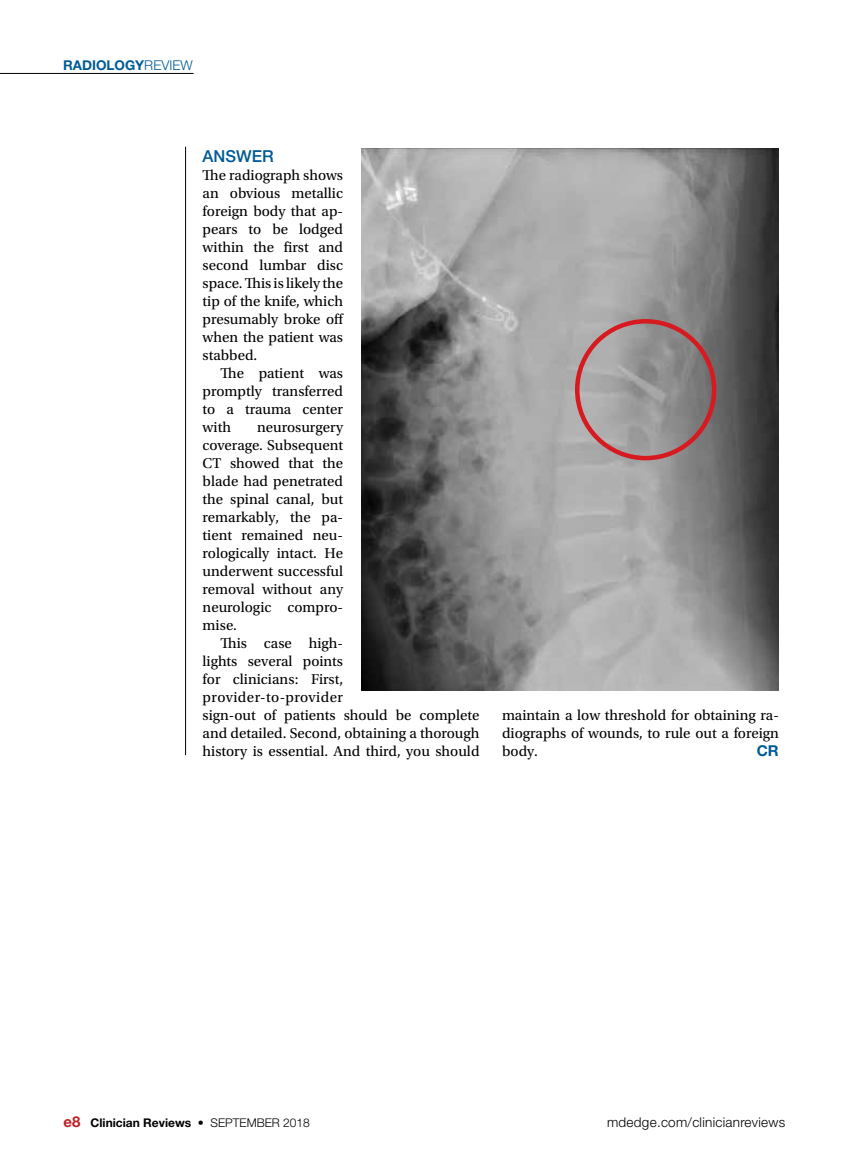
<style>
.page{position:relative;width:851px;height:1161px;background:#fff}
.page>*{position:absolute;margin:0;border:0;box-sizing:border-box;transform-origin:0 0}
.t1{font:500 16.5px "Helvetica Neue LT Std";color:#005a96}
.t2{font:15px/18px "Utopia Std";color:#000;text-align:justify}
.t3{font:700 15px "Helvetica Neue LT Std";color:#005a96}
.t4{font:300 13.5px "Helvetica Neue LT Std";letter-spacing:.02em;color:#000}
.t5{font:700 13.5px "Helvetica Neue LT Std";color:#005a96}
.t6{font:700 12px "Helvetica Neue LT Std";color:#000}
.s1{font-weight:300}
.s2{font-size:15px;color:#be1f24}
</style>
<div class="page">
<hr style="left:0;top:73px;width:193px;height:1px;background:#000">
<hr style="left:185px;top:147px;width:1px;height:608px;background:#000">
<img style="left:361px;top:148px;width:418px;height:542px">
<div style="left:575px;top:319px;width:141px;height:141px;border:4px solid #d71920;border-radius:50%"></div>
<p class="t5" style="left:63px;top:57px;width:131px">RADIOLOGY<span class="s1">REVIEW</span></p>
<p class="t1" style="left:202px;top:146px;width:73px">ANSWER</p>
<p class="t2" style="left:202px;top:166px;width:143px">The radiograph shows an obvious metallic foreign body that ap&shy;pears to be lodged within the first and second lumbar disc space. This is likely the tip of the knife, which presumably broke off when the patient was stabbed.</p>
<p class="t2" style="left:202px;top:364px;width:142px;text-indent:18px">The patient was promptly transferred to a trauma center with</p>
<p class="t2" style="left:202px;top:418px;width:142px;text-indent:54px">neurosurgery coverage. Subsequent CT showed that the blade had penetrated the spinal canal, but remarkably, the pa&shy;tient remained neu&shy;rologically intact. He underwent successful removal without any neurologic compro&shy;mise.</p>
<p class="t2" style="left:202px;top:634px;width:278px;text-align:left;text-indent:18px">This case high-<br>lights several points<br>for clinicians: First, provider-to-provider<br>sign-out of patients should be complete and detailed. Second, obtaining a thorough history is essential. And third, you should</p>
<p class="t2" style="left:502px;top:706px;width:278px">maintain a low threshold for obtaining ra&shy;diographs of wounds, to rule out a foreign body.</p>
<p class="t3" style="left:756px;top:741px;width:23px">CR</p>
<p class="t6" style="left:64px;top:1115px;width:248px"><span class="s2">e8</span> Clinician Reviews • <span class="s1">SEPTEMBER 2018</span></p>
<p class="t4" style="left:607px;top:1114px;width:180px">mdedge.com/clinicianreviews</p>
</div>
